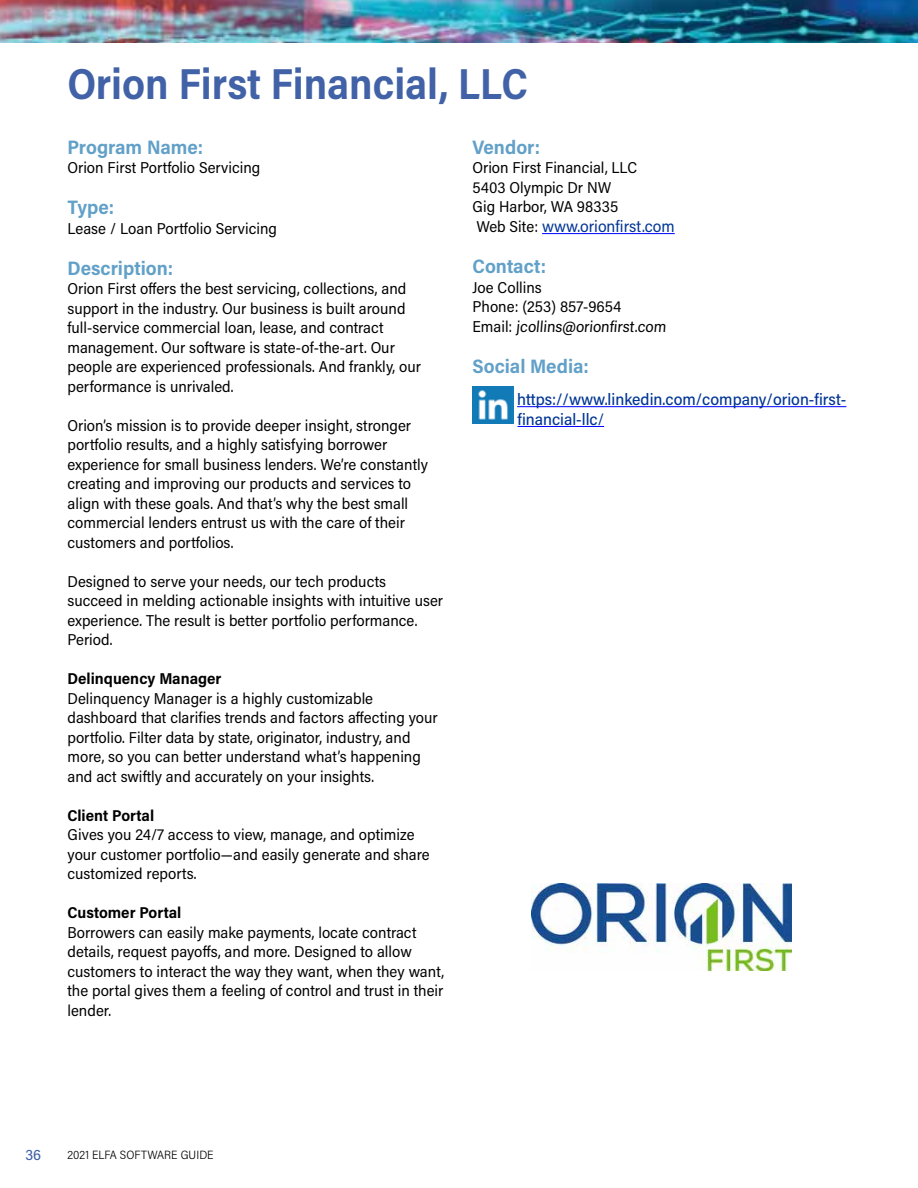
<style>
.page{position:relative;width:918px;height:1188px;background:#fff}
.page>*{position:absolute;margin:0;border:0;box-sizing:border-box;transform-origin:0 0}
.t1{font:700 43.5px "Acumin Pro Semi Cond";color:#4262a7;scale:.95 1}
.t2{font:700 19.5px "Acumin Pro Semi Cond";color:#61a0c8}
.t3{font:500 16.5px/19.8px "Acumin Pro Semi Cond";color:#003595}
.t4{font:16.5px "Acumin Pro Semi Cond";color:#003595}
.t5{font:15.75px/19.5px "Acumin Pro Semi Cond";color:#000}
.t6{font:700 15.75px "Acumin Pro Semi Cond";color:#000}
.t7{font:500 15px "Acumin Pro Semi Cond";color:#4262a7}
.t8{font:300 12px "Acumin Pro Semi Cond";letter-spacing:.005em;color:#000}
.s1{font-size:15.75px;color:#000}
.s2{font-weight:400}
</style>
<div class="page">
<img style="left:0;top:0;width:918px;height:42px">
<hr style="left:542px;top:233px;width:133px;height:1px;background:#00f">
<hr style="left:517px;top:406px;width:329px;height:1px;background:#00f">
<hr style="left:518px;top:426px;width:86px;height:1px;background:#00f">
<img style="left:472px;top:386px;width:41px;height:37px">
<img style="left:531px;top:883px;width:261px;height:87px">
<h1 class="t1" style="left:68px;top:54px;width:487px">Orion First Financial, LLC</h1>
<p class="t2" style="left:68px;top:133px;width:137px">Program Name:</p>
<p class="t5" style="left:68px;top:157px;width:194px">Orion First Portfolio Servicing</p>
<p class="t2" style="left:68px;top:194px;width:48px">Type:</p>
<p class="t5" style="left:68px;top:218px;width:211px">Lease / Loan Portfolio Servicing</p>
<p class="t2" style="left:68px;top:254px;width:107px">Description:</p>
<p class="t5" style="left:68px;top:278px;width:355px">Orion First offers the best servicing, collections, and support in the industry. Our business is built around full-service commercial loan, lease, and contract management. Our software is state-of-the-art. Our people are experienced professionals. And frankly, our performance is unrivaled.</p>
<p class="t5" style="left:68px;top:415px;width:362px">Orion’s mission is to provide deeper insight, stronger portfolio results, and a highly satisfying borrower experience for small business lenders. We’re constantly creating and improving our products and services to align with these goals. And that’s why the best small commercial lenders entrust us with the care of their customers and portfolios.</p>
<p class="t5" style="left:68px;top:571px;width:377px">Designed to serve your needs, our tech products succeed in melding actionable insights with intuitive user experience. The result is better portfolio performance.<br>Period.</p>
<p class="t6" style="left:68px;top:668px;width:155px">Delinquency Manager</p>
<p class="t5" style="left:68px;top:688px;width:372px">Delinquency Manager is a highly customizable dashboard that clarifies trends and factors affecting your portfolio. Filter data by state, originator, industry, and more, so you can better understand what’s happening and act swiftly and accurately on your insights.</p>
<p class="t6" style="left:68px;top:804px;width:88px">Client Portal</p>
<p class="t5" style="left:68px;top:824px;width:364px">Gives you 24/7 access to view, manage, and optimize your customer portfolio—and easily generate and share customized reports.</p>
<p class="t6" style="left:68px;top:902px;width:115px">Customer Portal</p>
<p class="t5" style="left:68px;top:922px;width:378px">Borrowers can easily make payments, locate contract details, request payoffs, and more. Designed to allow customers to interact the way they want, when they want, the portal gives them a feeling of control and trust in their lender.</p>
<p class="t2" style="left:472px;top:133px;width:69px">Vendor:</p>
<p class="t5" style="left:472px;top:157px;width:166px">Orion First Financial, LLC<br>5403 Olympic Dr NW<br>Gig Harbor, WA 98335</p>
<p class="t4" style="left:476px;top:215px;width:200px"><span class="s1">Web Site:</span> www.orionfirst.com</p>
<p class="t2" style="left:472px;top:253px;width:75px">Contact:</p>
<p class="t5" style="left:472px;top:277px;width:197px">Joe Collins<br>Phone: (253) 857-9654<br>Email: jcollins@orionfirst.com</p>
<p class="t2" style="left:472px;top:352px;width:118px">Social Media:</p>
<p class="t3" style="left:517px;top:389px;width:331px">https://www.linkedin.com/company/orion-first&shy;financial-llc<span class="s2">/</span></p>
<p class="t7" style="left:25px;top:1144px;width:17px">36</p>
<p class="t8" style="left:68px;top:1146px;width:148px">2021 ELFA SOFTWARE GUIDE</p>
</div>
